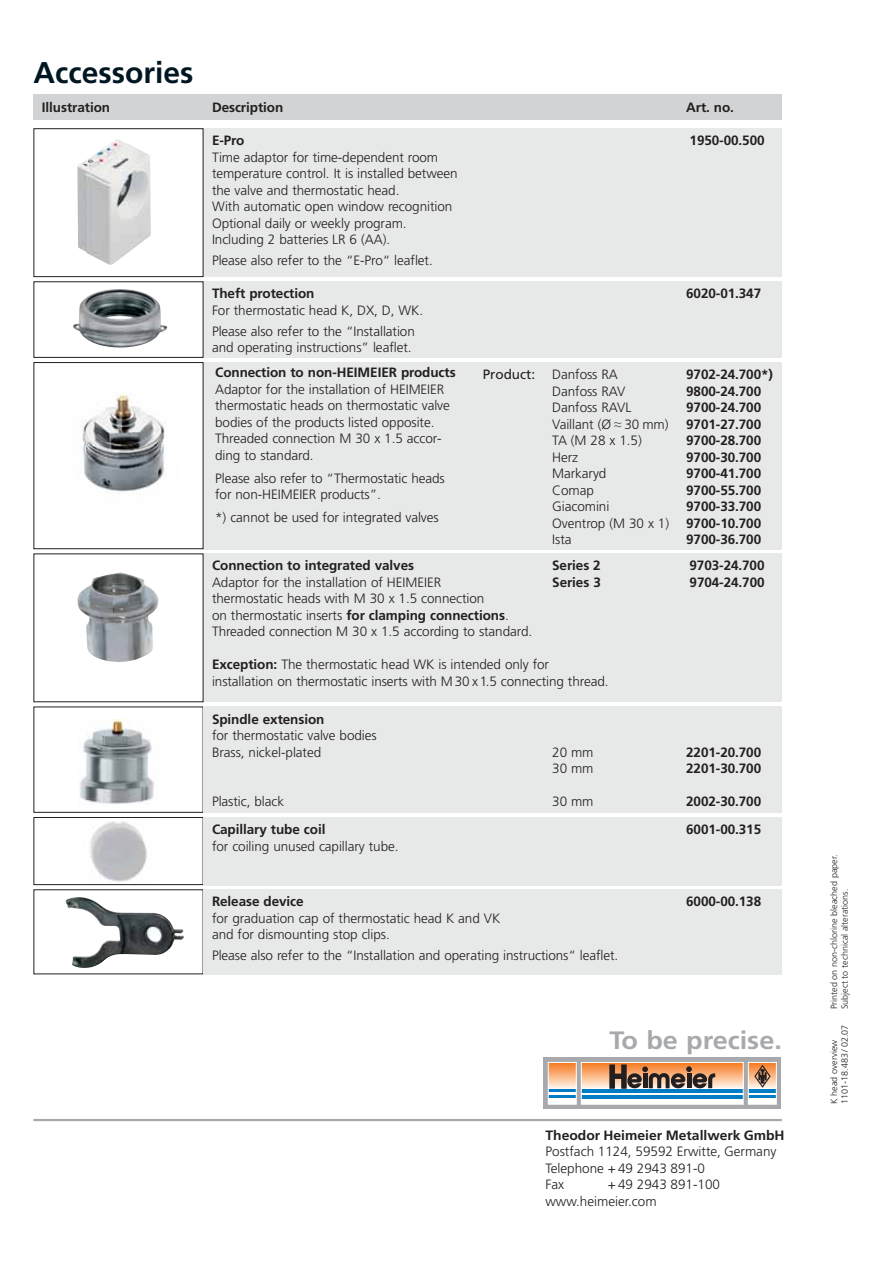
<style>
.page{position:relative;width:893px;height:1263px;background:#fff}
.page>*{position:absolute;margin:0;border:0;box-sizing:border-box;transform-origin:0 0}
.t1{font:700 30px "Frutiger";color:#001722}
.t2{font:700 25.2px "Frutiger";color:#a7a9ac;scale:1.07 1}
.t3{font:300 13.5px/16.5px "Frutiger";letter-spacing:-.005em;color:#231f20}
.t4{font:700 13.5px "Frutiger";letter-spacing:-.005em;color:#231f20}
.t5{font:13.5px "Frutiger";color:#231f20}
.t6{font:300 9px "Frutiger";color:#231f20}
.s1{font-family:"Helvetica Neue"}
.s2{font-weight:700}
</style>
<div class="page">
<div style="left:203px;top:128px;width:579px;height:149px;background:#e7e8e8"></div>
<div style="left:203px;top:281px;width:579px;height:77px;background:#e7e8e8"></div>
<div style="left:203px;top:362px;width:579px;height:187px;background:#e7e8e8"></div>
<div style="left:203px;top:553px;width:579px;height:149px;background:#e7e8e8"></div>
<img style="left:73px;top:289px;width:94px;height:59px">
<div style="left:33px;top:281px;width:170px;height:77px;border:1px solid #231f20"></div>
<div style="left:33px;top:362px;width:170px;height:187px;border:1px solid #231f20"></div>
<img style="left:82px;top:393px;width:84px;height:99px">
<img style="left:77px;top:572px;width:82px;height:90px">
<img style="left:79px;top:719px;width:75px;height:85px">
<div style="left:33px;top:706px;width:170px;height:107px;border:1px solid #231f20"></div>
<div style="left:203px;top:706px;width:579px;height:107px;background:#e7e8e8"></div>
<img style="left:90px;top:821px;width:57px;height:61px">
<div style="left:33px;top:817px;width:170px;height:68px;border:1px solid #231f20"></div>
<div style="left:203px;top:817px;width:579px;height:68px;background:#e7e8e8"></div>
<img style="left:66px;top:897px;width:118px;height:71px">
<div style="left:203px;top:889px;width:579px;height:85px;background:#e7e8e8"></div>
<div style="left:33px;top:95px;width:170px;height:25px;background:#d1d3d4"></div>
<div style="left:203px;top:95px;width:579px;height:25px;background:#d1d3d4"></div>
<img style="left:77px;top:139px;width:74px;height:126px">
<div style="left:33px;top:128px;width:170px;height:149px;border:1px solid #231f20"></div>
<hr style="left:33px;top:1119px;width:749px;height:2px;background:#a7a9ac">
<div style="left:542px;top:1056px;width:240px;height:56px;background:linear-gradient(to right,#fff,#fff)"></div>
<div style="left:543px;top:1058px;width:238px;height:51px;background:#a7a9ac"></div>
<div style="left:582px;top:1085px;width:161px;height:19px;background:linear-gradient(to right,#fff,#fff)"></div>
<hr style="left:581px;top:1089px;width:163px;height:3px;background:#007cc4">
<hr style="left:581px;top:1095px;width:163px;height:3px;background:#007cc4">
<svg style="left:583px;top:1076px;width:159px;height:12px"></svg>
<svg style="left:583px;top:1064px;width:159px;height:12px"></svg>
<svg style="left:610px;top:1065px;width:105px;height:24px;background:#936d52"></svg>
<div style="left:581px;top:1062px;width:163px;height:43px;border:1px solid #fff"></div>
<div style="left:748px;top:1086px;width:28px;height:18px;background:#fff"></div>
<svg style="left:750px;top:1081px;width:25px;height:7px"></svg>
<svg style="left:750px;top:1064px;width:25px;height:17px"></svg>
<hr style="left:748px;top:1089px;width:28px;height:3px;background:#007cc4">
<hr style="left:749px;top:1095px;width:27px;height:3px;background:#007cc4">
<div style="left:748px;top:1062px;width:29px;height:43px;border:1px solid #fff"></div>
<svg style="left:754px;top:1065px;width:17px;height:23px"></svg>
<div style="left:548px;top:1086px;width:28px;height:18px;background:#fff"></div>
<hr style="left:548px;top:1089px;width:28px;height:3px;background:#007cc4">
<hr style="left:548px;top:1095px;width:28px;height:3px;background:#007cc4">
<svg style="left:550px;top:1082px;width:25px;height:6px"></svg>
<svg style="left:550px;top:1064px;width:25px;height:18px"></svg>
<div style="left:548px;top:1062px;width:29px;height:43px;border:1px solid #fff"></div>
<h1 class="t1" style="left:33px;top:61px;width:161px">Accessories</h1>
<p class="t4" style="left:42px;top:102px;width:70px">Illustration</p>
<p class="t4" style="left:212px;top:102px;width:73px">Description</p>
<p class="t4" style="left:686px;top:102px;width:49px">Art. no.</p>
<p class="t4" style="left:212px;top:135px;width:34px">E-Pro</p>
<p class="t4" style="left:689px;top:135px;width:77px">1950-00.500</p>
<p class="t3" style="left:212px;top:150px;width:247px">Time adaptor for time-dependent room temperature control. It is installed between the valve and thermostatic head.<br>With automatic open window recognition Optional daily or weekly program.<br>Including 2 batteries LR 6 (AA).</p>
<p class="t3" style="left:212px;top:253px;width:222px">Please also refer to the “E-Pro“ leaflet.</p>
<p class="t4" style="left:212px;top:288px;width:104px">Theft protection</p>
<p class="t4" style="left:686px;top:288px;width:77px">6020-01.347</p>
<p class="t3" style="left:212px;top:301px;width:213px;line-height:20.7px">For thermostatic head K, DX, D, WK.<br>Please also refer to the “Installation</p>
<p class="t3" style="left:212px;top:340px;width:201px">and operating instructions” leaflet.</p>
<p class="t5" style="left:483px;top:369px;width:54px">Product:</p>
<p class="t3" style="left:552px;top:367px;width:67px">Danfoss RA</p>
<p class="t4" style="left:686px;top:369px;width:88px">9702-24.700*)</p>
<p class="t3" style="left:552px;top:384px;width:75px">Danfoss RAV</p>
<p class="t4" style="left:686px;top:385px;width:77px">9800-24.700</p>
<p class="t3" style="left:552px;top:400px;width:81px">Danfoss RAVL</p>
<p class="t4" style="left:686px;top:402px;width:77px">9700-24.700</p>
<p class="t3" style="left:552px;top:417px;width:118px">Vaillant (Ø <span class="s1">≈</span> 30 mm)</p>
<p class="t4" style="left:686px;top:418px;width:77px">9701-27.700</p>
<p class="t3" style="left:552px;top:433px;width:91px">TA (M 28 x 1.5)</p>
<p class="t4" style="left:686px;top:435px;width:77px">9700-28.700</p>
<p class="t3" style="left:552px;top:450px;width:28px">Herz</p>
<p class="t4" style="left:686px;top:451px;width:77px">9700-30.700</p>
<p class="t3" style="left:552px;top:466px;width:56px">Markaryd</p>
<p class="t4" style="left:686px;top:468px;width:77px">9700-41.700</p>
<p class="t3" style="left:552px;top:483px;width:43px">Comap</p>
<p class="t4" style="left:686px;top:484px;width:77px">9700-55.700</p>
<p class="t3" style="left:552px;top:499px;width:59px">Giacomini</p>
<p class="t4" style="left:686px;top:501px;width:77px">9700-33.700</p>
<p class="t3" style="left:552px;top:516px;width:118px">Oventrop (M 30 x 1)</p>
<p class="t4" style="left:686px;top:517px;width:77px">9700-10.700</p>
<p class="t3" style="left:552px;top:532px;width:21px">Ista</p>
<p class="t4" style="left:686px;top:534px;width:77px">9700-36.700</p>
<p class="t4" style="left:212px;top:560px;width:204px">Connection to integrated valves</p>
<p class="t4" style="left:552px;top:560px;width:50px">Series 2</p>
<p class="t4" style="left:689px;top:560px;width:77px">9703-24.700</p>
<p class="t3" style="left:212px;top:575px;width:231px">Adaptor for the installation of HEIMEIER</p>
<p class="t4" style="left:552px;top:577px;width:50px">Series 3</p>
<p class="t4" style="left:689px;top:577px;width:77px">9704-24.700</p>
<p class="t3" style="left:212px;top:592px;width:322px">thermostatic heads with M 30 x 1.5 connection<br>on thermostatic inserts <span class="s2">for clamping connections</span>.<br>Threaded connection M 30 x 1.5 according to standard.</p>
<p class="t3" style="left:212px;top:658px;width:398px"><span class="s2">Exception:</span> The thermostatic head WK is intended only for installation on thermostatic inserts with M30 x1.5 connecting thread.</p>
<p class="t4" style="left:215px;top:367px;width:242px">Connection to non-HEIMEIER products</p>
<p class="t3" style="left:215px;top:382px;width:236px">Adaptor for the installation of HEIMEIER thermostatic heads on thermostatic valve bodies of the products listed opposite.<br>Threaded connection M 30 x 1.5 accor&shy;ding to standard.</p>
<p class="t3" style="left:215px;top:471px;width:231px">Please also refer to “Thermostatic heads for non-HEIMEIER products”.</p>
<p class="t3" style="left:215px;top:510px;width:225px">*) cannot be used for integrated valves</p>
<p class="t4" style="left:212px;top:713px;width:114px">Spindle extension</p>
<p class="t3" style="left:212px;top:728px;width:166px">for thermostatic valve bodies<br>Brass, nickel-plated</p>
<p class="t3" style="left:552px;top:745px;width:43px">20 mm</p>
<p class="t4" style="left:686px;top:746px;width:77px">2201-20.700</p>
<p class="t3" style="left:552px;top:761px;width:43px">30 mm</p>
<p class="t4" style="left:686px;top:763px;width:77px">2201-30.700</p>
<p class="t3" style="left:212px;top:794px;width:74px">Plastic, black</p>
<p class="t3" style="left:552px;top:794px;width:43px">30 mm</p>
<p class="t4" style="left:686px;top:796px;width:77px">2002-30.700</p>
<p class="t4" style="left:212px;top:824px;width:115px">Capillary tube coil</p>
<p class="t4" style="left:686px;top:824px;width:77px">6001-00.315</p>
<p class="t3" style="left:212px;top:839px;width:188px">for coiling unused capillary tube.</p>
<p class="t4" style="left:212px;top:896px;width:93px">Release device</p>
<p class="t4" style="left:686px;top:896px;width:77px">6000-00.138</p>
<p class="t3" style="left:212px;top:911px;width:290px">for graduation cap of thermostatic head K and VK and for dismounting stop clips.</p>
<p class="t3" style="left:212px;top:948px;width:408px">Please also refer to the “Installation and operating instructions“ leaflet.</p>
<h2 class="t2" style="left:609px;top:1030px;width:163px">To be precise.</h2>
<p class="t4" style="left:545px;top:1130px;width:241px">Theodor Heimeier Metallwerk GmbH</p>
<p class="t3" style="left:545px;top:1144px;width:232px">Postfach 1124, 59592 Erwitte, Germany<br>Telephone + 49 2943 891-0<br>Fax</p>
<p class="t3" style="left:545px;top:1177px;width:176px;text-indent:62px">+ 49 2943 891-100 www.heimeier.com</p>
<p class="t6" style="left:830px;top:1009px;width:156px;rotate:-90deg">Printed on non-chlorine bleached paper.</p>
<p class="t6" style="left:841px;top:1009px;width:122px;rotate:-90deg">Subject to technical alterations.</p>
<p class="t6" style="left:841px;top:1104px;width:81px;rotate:-90deg">1101-18.483 / 02.07</p>
<p class="t6" style="left:830px;top:1104px;width:65px;rotate:-90deg">K head overview</p>
</div>
